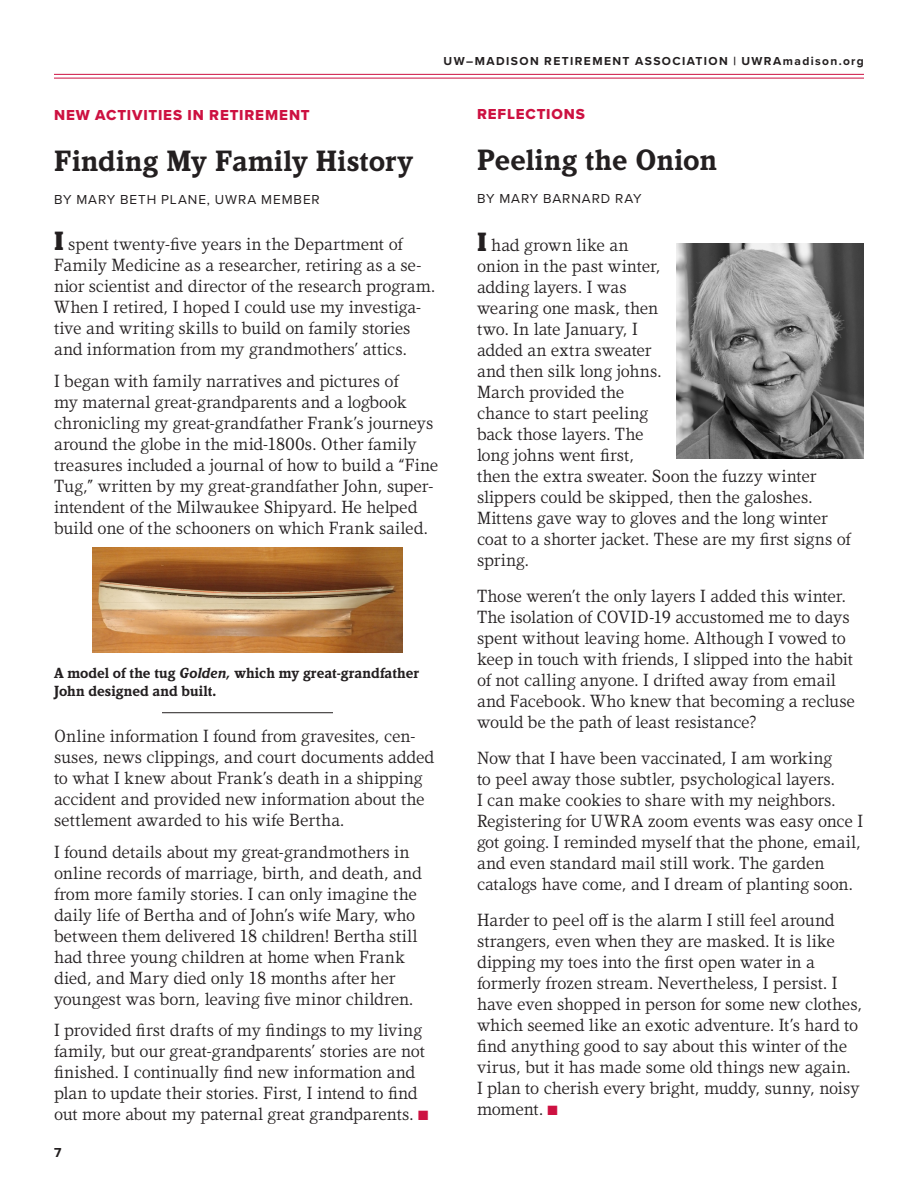
<style>
.page{position:relative;width:918px;height:1188px;background:#fff}
.page>*{position:absolute;margin:0;border:0;box-sizing:border-box;transform-origin:0 0}
.HED3-KandalBold-18-1{font:700 30px "Kandal";letter-spacing:.015em;color:#231f20}
.HED2-KandalBold-24-2{font:700 30px "Kandal";letter-spacing:.01em;color:#231f20}
.TEXTPLUS-Kandal-Book{font:18px/21px "Kandal";color:#231f20}
.HED3-KandalBold-18-1-2{font:18px/21px "Kandal";letter-spacing:-.005em;color:#231f20}
.CAPTION-KandalBold-1{font:700 15px/18px "Kandal";color:#231f20}
.KICKER-ProximaBlk-Re{font:15px "Proxima Nova Extrabld";letter-spacing:.06em;color:#cd1141}
.HED3-KandalBold-18-1-3{font:13.5px "Proxima Nova";letter-spacing:.07em;color:#231f20}
.BYLINE-ProximaReg-9{font:13.5px "Proxima Nova";letter-spacing:.07em;color:#231f20}
.t1{font:700 13.5px "Proxima Nova";color:#231f20}
.t2{font:700 12px "Proxima Nova";letter-spacing:.115em;color:#231f20}
.s1{font-weight:900;font-size:27px}
.s2{font-style:italic}
.s3{color:#cd1141}
</style>
<div class="page">
<hr style="left:54px;top:74px;width:810px;height:1px;background:#cd1141">
<hr style="left:54px;top:78px;width:810px;height:1px;background:#cd1141">
<hr style="left:162px;top:712px;width:171px;height:1px;background:#231f20">
<img style="left:677px;top:243px;width:187px;height:216px">
<img style="left:93px;top:548px;width:309px;height:104px">
<p class="t2" style="left:444px;top:52px;width:422px">UW–MADISON RETIREMENT ASSOCIATION | UWRAmadison.org</p>
<p class="KICKER-ProximaBlk-Re" style="left:54px;top:104px;width:257px">NEW ACTIVITIES IN RETIREMENT</p>
<p class="HED3-KandalBold-18-1" style="left:54px;top:144px;width:361px">Finding My Family History</p>
<p class="HED3-KandalBold-18-1-3" style="left:54px;top:189px;width:267px">BY MARY BETH PLANE, UWRA MEMBER</p>
<p class="TEXTPLUS-Kandal-Book" style="left:54px;top:234px;width:383px"><span class="s1">I</span> spent twenty-five years in the Department of Family Medicine as a researcher, retiring as a se&shy;nior scientist and director of the research program.<br>When I retired, I hoped I could use my investiga&shy;tive and writing skills to build on family stories and information from my grandmothers’ attics.</p>
<p class="TEXTPLUS-Kandal-Book" style="left:54px;top:370px;width:386px">I began with family narratives and pictures of<br>my maternal great-grandparents and a logbook chronicling my great-grandfather Frank’s journeys around the globe in the mid-1800s. Other family treasures included a journal of how to build a “Fine Tug,” written by my great-grandfather John, super&shy;intendent of the Milwaukee Shipyard. He helped build one of the schooners on which Frank sailed.</p>
<p class="CAPTION-KandalBold-1" style="left:54px;top:664px;width:367px">A model of the tug <span class="s2">Golden,</span> which my great-grandfather<br>John designed and built.</p>
<p class="TEXTPLUS-Kandal-Book" style="left:54px;top:726px;width:382px">Online information I found from gravesites, cen&shy;suses, news clippings, and court documents added to what I knew about Frank’s death in a shipping accident and provided new information about the settlement awarded to his wife Bertha.</p>
<p class="TEXTPLUS-Kandal-Book" style="left:54px;top:841px;width:369px">I found details about my great-grandmothers in online records of marriage, birth, and death, and from more family stories. I can only imagine the daily life of Bertha and of John’s wife Mary, who between them delivered 18 children! Bertha still had three young children at home when Frank died, and Mary died only 18 months after her youngest was born, leaving five minor children.</p>
<p class="TEXTPLUS-Kandal-Book" style="left:54px;top:1020px;width:376px">I provided first drafts of my findings to my living family, but our great-grandparents’ stories are not finished. I continually find new information and plan to update their stories. First, I intend to find out more about my paternal great grandparents. <span class="s3">■</span></p>
<p class="t1" style="left:54px;top:1142px;width:9px">7</p>
<p class="KICKER-ProximaBlk-Re" style="left:477px;top:102px;width:110px">REFLECTIONS</p>
<p class="HED2-KandalBold-24-2" style="left:477px;top:143px;width:241px">Peeling the Onion</p>
<p class="BYLINE-ProximaReg-9" style="left:477px;top:188px;width:166px">BY MARY BARNARD RAY</p>
<p class="HED3-KandalBold-18-1-2" style="left:477px;top:234px;width:375px"><span class="s1">I</span> had grown like an<br>onion in the past winter,<br>adding layers. I was<br>wearing one mask, then<br>two. In late January, I<br>added an extra sweater<br>and then silk long johns.<br>March provided the<br>chance to start peeling<br>back those layers. The<br>long johns went first,<br>then the extra sweater. Soon the fuzzy winter slippers could be skipped, then the galoshes.<br>Mittens gave way to gloves and the long winter coat to a shorter jacket. These are my first signs of spring.</p>
<p class="HED3-KandalBold-18-1-2" style="left:477px;top:585px;width:380px">Those weren’t the only layers I added this winter.<br>The isolation of COVID-19 accustomed me to days spent without leaving home. Although I vowed to keep in touch with friends, I slipped into the habit of not calling anyone. I drifted away from email and Facebook. Who knew that becoming a recluse would be the path of least resistance?</p>
<p class="HED3-KandalBold-18-1-2" style="left:477px;top:747px;width:388px">Now that I have been vaccinated, I am working<br>to peel away those subtler, psychological layers.<br>I can make cookies to share with my neighbors.<br>Registering for UWRA zoom events was easy once I got going. I reminded myself that the phone, email, and even standard mail still work. The garden catalogs have come, and I dream of planting soon.</p>
<p class="HED3-KandalBold-18-1-2" style="left:477px;top:909px;width:387px">Harder to peel off is the alarm I still feel around strangers, even when they are masked. It is like dipping my toes into the first open water in a formerly frozen stream. Nevertheless, I persist. I have even shopped in person for some new clothes, which seemed like an exotic adventure. It’s hard to find anything good to say about this winter of the virus, but it has made some old things new again.<br>I plan to cherish every bright, muddy, sunny, noisy moment. <span class="s3">■</span></p>
</div>
